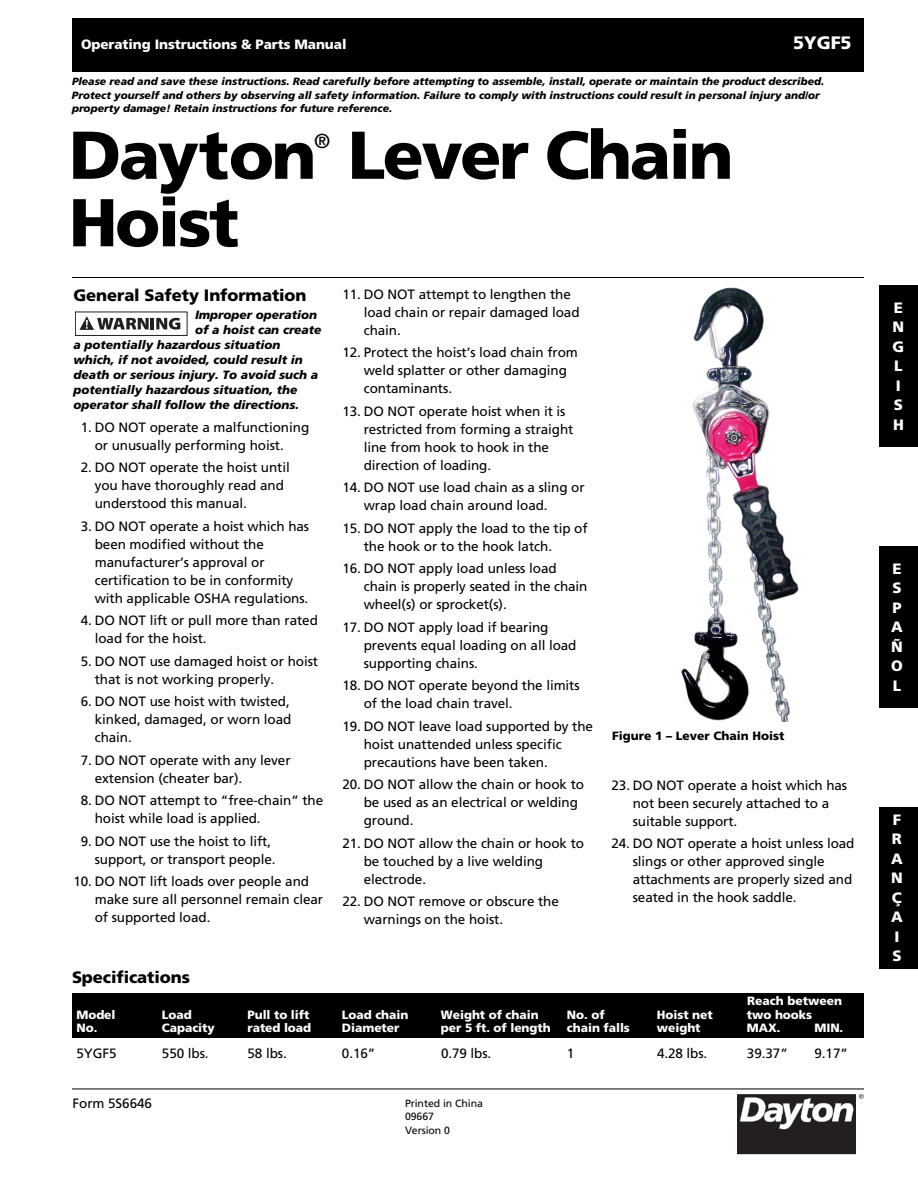
<style>
.page{position:relative;width:918px;height:1188px;background:#fff}
.page>*{position:absolute;margin:0;border:0;box-sizing:border-box;transform-origin:0 0}
.t1{font:900 67.5px "Frutiger";letter-spacing:-.035em;color:#000}
.t2{font:20.25px "Frutiger";color:#000}
.t3{font:900 18px "Frutiger";letter-spacing:-.005em;color:#fff}
.t4{font:900 16.5px "Frutiger";letter-spacing:-.005em;color:#000}
.t5{font:900 15px/19.5px "Frutiger";color:#fff}
.t6{font:13.5px/18px "Frutiger";letter-spacing:-.005em;color:#000}
.t7{font:900 13.5px "Frutiger";letter-spacing:-.005em;color:#fff}
.t8{font:italic 900 12px "Frutiger";color:#000}
.t9{font:900 12px "Frutiger";letter-spacing:-.005em;color:#fff}
.t10{font:900 12px "Frutiger";color:#000}
.t11{font:italic 900 10.5px/13.5px "Frutiger";color:#000}
.t12{font:10.5px/13.5px "Frutiger";letter-spacing:-.005em;color:#000}
</style>
<div class="page">
<div style="left:879px;top:285px;width:39px;height:162px;background:#000"></div>
<div style="left:879px;top:546px;width:39px;height:162px;background:#000"></div>
<div style="left:879px;top:807px;width:39px;height:162px;background:#000"></div>
<div style="left:75px;top:312px;width:113px;height:24px;border:1px solid #231f20"></div>
<svg style="left:79px;top:316px;width:101px;height:14px"></svg>
<hr style="left:72px;top:277px;width:792px;height:1px;background:#000">
<div style="left:72px;top:18px;width:792px;height:54px;background:#000"></div>
<hr style="left:72px;top:1089px;width:792px;height:1px;background:#000">
<div style="left:737px;top:1094px;width:127px;height:62px;background:#d4d3d4"></div>
<svg style="left:737px;top:1094px;width:127px;height:60px;background:#5d5a5b"></svg>
<img style="left:682px;top:287px;width:117px;height:434px">
<div style="left:72px;top:993px;width:792px;height:45px;background:#000"></div>
<p class="t7" style="left:81px;top:39px;width:267px">Operating Instructions &amp; Parts Manual</p>
<h3 class="t3" style="left:793px;top:36px;width:60px">5YGF5</h3>
<p class="t11" style="left:72px;top:76px;width:754px">Please read and save these instructions. Read carefully before attempting to assemble, install, operate or maintain the product described.<br>Protect yourself and others by observing all safety information. Failure to comply with instructions could result in personal injury and/or property damage! Retain instructions for future reference.</p>
<h1 class="t1" style="left:69px;top:128px;width:249px">Dayton</h1>
<h2 class="t2" style="left:314px;top:132px;width:18px">®</h2>
<h1 class="t1" style="left:348px;top:128px;width:387px">Lever Chain</h1>
<h1 class="t1" style="left:69px;top:196px;width:172px">Hoist</h1>
<p class="t4" style="left:74px;top:289px;width:235px">General Safety Information</p>
<p class="t8" style="left:195px;top:310px;width:124px">Improper operation</p>
<p class="t8" style="left:195px;top:325px;width:128px">of a hoist can create</p>
<p class="t8" style="left:74px;top:340px;width:208px">a potentially hazardous situation</p>
<p class="t8" style="left:74px;top:355px;width:231px">which, if not avoided, could result in</p>
<p class="t8" style="left:74px;top:370px;width:246px">death or serious injury. To avoid such a</p>
<p class="t8" style="left:74px;top:385px;width:225px">potentially hazardous situation, the</p>
<p class="t8" style="left:74px;top:400px;width:227px">operator shall follow the directions.</p>
<p class="t6" style="left:95px;top:419px;width:216px;text-indent:-14px">1. DO NOT operate a malfunctioning or unusually performing hoist.</p>
<p class="t6" style="left:95px;top:459px;width:197px;text-indent:-14px">2. DO NOT operate the hoist until you have thoroughly read and understood this manual.</p>
<p class="t6" style="left:95px;top:518px;width:216px;text-indent:-14px">3. DO NOT operate a hoist which has been modified without the manufacturer’s approval or certification to be in conformity with applicable OSHA regulations.</p>
<p class="t6" style="left:95px;top:612px;width:225px;text-indent:-14px">4. DO NOT lift or pull more than rated load for the hoist.</p>
<p class="t6" style="left:95px;top:653px;width:225px;text-indent:-14px">5. DO NOT use damaged hoist or hoist that is not working properly.</p>
<p class="t6" style="left:95px;top:693px;width:198px;text-align:justify;text-indent:-14px">6. DO NOT use hoist with twisted, kinked, damaged, or worn load chain.</p>
<p class="t6" style="left:95px;top:752px;width:197px;text-indent:-14px">7. DO NOT operate with any lever extension (cheater bar).</p>
<p class="t6" style="left:95px;top:792px;width:230px;text-indent:-14px">8. DO NOT attempt to “free-chain” the hoist while load is applied.</p>
<p class="t6" style="left:95px;top:833px;width:182px;text-indent:-14px">9. DO NOT use the hoist to lift, support, or transport people.</p>
<p class="t6" style="left:95px;top:873px;width:230px;text-indent:-21px">10. DO NOT lift loads over people and make sure all personnel remain clear of supported load.</p>
<p class="t4" style="left:72px;top:971px;width:119px">Specifications</p>
<p class="t6" style="left:364px;top:286px;width:217px;text-indent:-21px">11. DO NOT attempt to lengthen the load chain or repair damaged load chain.</p>
<p class="t6" style="left:364px;top:345px;width:216px;text-indent:-21px">12. Protect the hoist’s load chain from weld splatter or other damaging contaminants.</p>
<p class="t6" style="left:364px;top:403px;width:211px;text-indent:-21px">13. DO NOT operate hoist when it is restricted from forming a straight line from hook to hook in the direction of loading.</p>
<p class="t6" style="left:364px;top:480px;width:222px;text-indent:-21px">14. DO NOT use load chain as a sling or wrap load chain around load.</p>
<p class="t6" style="left:364px;top:520px;width:225px;text-indent:-21px">15. DO NOT apply the load to the tip of the hook or to the hook latch.</p>
<p class="t6" style="left:364px;top:561px;width:225px;text-indent:-21px">16. DO NOT apply load unless load chain is properly seated in the chain wheel(s) or sprocket(s).</p>
<p class="t6" style="left:364px;top:619px;width:214px;text-indent:-21px">17. DO NOT apply load if bearing prevents equal loading on all load supporting chains.</p>
<p class="t6" style="left:364px;top:678px;width:217px;text-indent:-21px">18. DO NOT operate beyond the limits of the load chain travel.</p>
<p class="t6" style="left:364px;top:718px;width:231px;text-indent:-21px">19. DO NOT leave load supported by the hoist unattended unless specific precautions have been taken.</p>
<p class="t6" style="left:364px;top:777px;width:222px;text-indent:-21px">20. DO NOT allow the chain or hook to be used as an electrical or welding ground.</p>
<p class="t6" style="left:364px;top:835px;width:222px;text-indent:-21px">21. DO NOT allow the chain or hook to be touched by a live welding electrode.</p>
<p class="t6" style="left:364px;top:894px;width:197px;text-indent:-21px">22. DO NOT remove or obscure the warnings on the hoist.</p>
<p class="t10" style="left:612px;top:731px;width:174px">Figure 1 – Lever Chain Hoist</p>
<p class="t6" style="left:633px;top:777px;width:216px;text-indent:-21px">23. DO NOT operate a hoist which has not been securely attached to a suitable support.</p>
<p class="t6" style="left:633px;top:836px;width:223px;text-indent:-21px">24. DO NOT operate a hoist unless load slings or other approved single attachments are properly sized and seated in the hook saddle.</p>
<p class="t9" style="left:747px;top:996px;width:97px">Reach between</p>
<p class="t9" style="left:76px;top:1010px;width:41px">Model</p>
<p class="t9" style="left:162px;top:1010px;width:31px">Load</p>
<p class="t9" style="left:247px;top:1010px;width:63px">Pull to lift</p>
<p class="t9" style="left:342px;top:1010px;width:68px">Load chain</p>
<p class="t9" style="left:441px;top:1010px;width:99px">Weight of chain</p>
<p class="t9" style="left:567px;top:1010px;width:39px">No. of</p>
<p class="t9" style="left:657px;top:1010px;width:57px">Hoist net</p>
<p class="t9" style="left:747px;top:1010px;width:67px">two hooks</p>
<p class="t9" style="left:76px;top:1023px;width:22px">No.</p>
<p class="t9" style="left:162px;top:1023px;width:54px">Capacity</p>
<p class="t9" style="left:247px;top:1023px;width:65px">rated load</p>
<p class="t9" style="left:342px;top:1023px;width:59px">Diameter</p>
<p class="t9" style="left:441px;top:1023px;width:111px">per 5 ft. of length</p>
<p class="t9" style="left:567px;top:1023px;width:64px">chain falls</p>
<p class="t9" style="left:657px;top:1023px;width:45px">weight</p>
<p class="t9" style="left:747px;top:1023px;width:35px">MAX.</p>
<p class="t9" style="left:814px;top:1023px;width:30px">MIN.</p>
<p class="t6" style="left:76px;top:1046px;width:42px">5YGF5</p>
<p class="t6" style="left:162px;top:1046px;width:48px">550 lbs.</p>
<p class="t6" style="left:247px;top:1046px;width:41px">58 lbs.</p>
<p class="t6" style="left:342px;top:1046px;width:35px">0.16”</p>
<p class="t6" style="left:441px;top:1046px;width:52px">0.79 lbs.</p>
<p class="t6" style="left:567px;top:1046px;width:9px">1</p>
<p class="t6" style="left:657px;top:1046px;width:52px">4.28 lbs.</p>
<p class="t6" style="left:747px;top:1046px;width:42px">39.37”</p>
<p class="t6" style="left:814px;top:1046px;width:35px">9.17”</p>
<p class="t6" style="left:73px;top:1095px;width:81px">Form 5S6646</p>
<p class="t12" style="left:405px;top:1097px;width:79px">Printed in China<br>09667<br>Version 0</p>
<p class="t5" style="left:893px;top:299px;width:13px">E<br>N<br>G<br>L<br>I<br>S<br>H</p>
<p class="t5" style="left:891px;top:560px;width:13px;text-align:justify">E S P A Ñ O L</p>
<p class="t5" style="left:891px;top:811px;width:13px">F<br>R<br>A<br>N<br>Ç<br>A<br>I<br>S</p>
</div>
